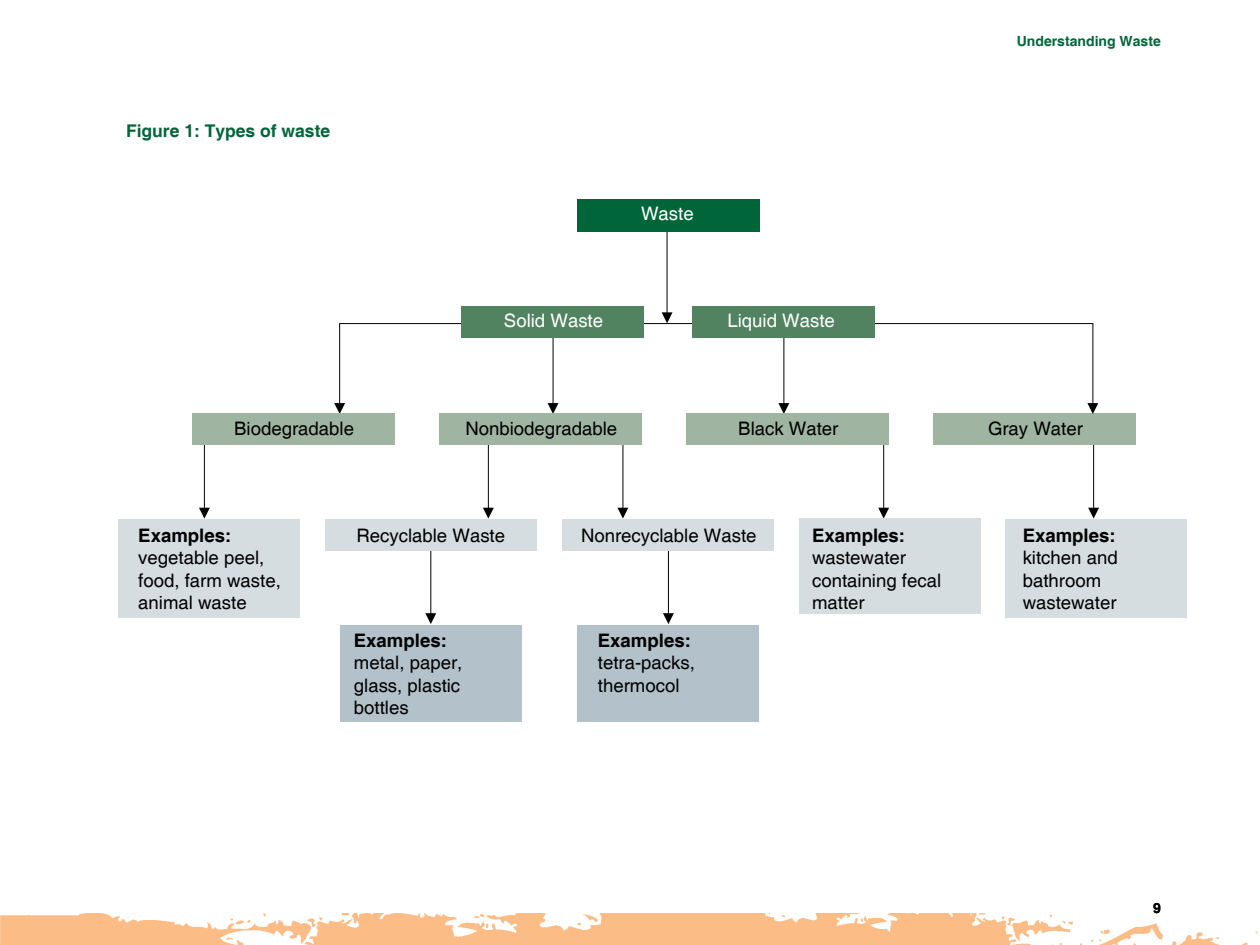
<style>
.page{position:relative;width:1260px;height:945px;background:#fff}
.page>*{position:absolute;margin:0;border:0;box-sizing:border-box;transform-origin:0 0}
.t1{font:18.55px/22.2px "Helvetica";color:#000}
.t2{font:700 18.55px "Helvetica";color:#000}
.t3{font:18.55px "Helvetica";color:#fff}
.t4{font:700 17.5px "Helvetica";color:#00663a}
.t5{font:700 14px "Helvetica";color:#00663a}
.t6{font:700 14px "Helvetica";color:#000}
</style>
<div class="page">
<img style="left:2px;top:913px;width:1256px;height:32px">
<img style="left:0;top:915px;width:2px;height:30px">
<hr style="left:667px;top:215px;width:1px;height:104px;background:#000">
<hr style="left:488px;top:442px;width:1px;height:72px;background:#000">
<svg style="left:483px;top:508px;width:11px;height:11px"></svg>
<hr style="left:430px;top:549px;width:1px;height:70px;background:#000">
<svg style="left:425px;top:613px;width:11px;height:11px"></svg>
<hr style="left:668px;top:550px;width:1px;height:69px;background:#000">
<svg style="left:663px;top:613px;width:11px;height:11px"></svg>
<hr style="left:622px;top:443px;width:1px;height:71px;background:#000">
<svg style="left:617px;top:508px;width:11px;height:11px"></svg>
<hr style="left:883px;top:443px;width:1px;height:71px;background:#000">
<svg style="left:878px;top:508px;width:11px;height:11px"></svg>
<hr style="left:1093px;top:443px;width:1px;height:71px;background:#000">
<svg style="left:1088px;top:508px;width:11px;height:11px"></svg>
<hr style="left:339px;top:323px;width:124px;height:1px;background:#000">
<hr style="left:339px;top:323px;width:1px;height:86px;background:#000">
<svg style="left:334px;top:403px;width:11px;height:10px"></svg>
<hr style="left:204px;top:441px;width:1px;height:73px;background:#000">
<svg style="left:199px;top:508px;width:11px;height:11px"></svg>
<hr style="left:783px;top:323px;width:1px;height:86px;background:#000">
<svg style="left:778px;top:403px;width:11px;height:10px"></svg>
<hr style="left:553px;top:323px;width:1px;height:86px;background:#000">
<svg style="left:548px;top:403px;width:10px;height:10px"></svg>
<hr style="left:873px;top:323px;width:220px;height:1px;background:#000">
<hr style="left:644px;top:323px;width:48px;height:1px;background:#000">
<div style="left:462px;top:316px;width:182px;height:22px;background:#518361"></div>
<div style="left:462px;top:306px;width:182px;height:21px;background:#518361"></div>
<div style="left:118px;top:519px;width:182px;height:99px;background:#d6dde1"></div>
<div style="left:799px;top:519px;width:182px;height:95px;background:#d6dde1"></div>
<div style="left:1005px;top:519px;width:181px;height:99px;background:#d6dde1"></div>
<div style="left:692px;top:316px;width:182px;height:22px;background:#518361"></div>
<div style="left:692px;top:306px;width:182px;height:21px;background:#518361"></div>
<div style="left:578px;top:210px;width:182px;height:21px;background:#00663a"></div>
<div style="left:578px;top:200px;width:182px;height:21px;background:#00663a"></div>
<div style="left:192px;top:423px;width:203px;height:22px;background:#9fb4a1"></div>
<div style="left:192px;top:413px;width:203px;height:21px;background:#9fb4a1"></div>
<div style="left:439px;top:423px;width:203px;height:22px;background:#9fb4a1"></div>
<div style="left:439px;top:413px;width:203px;height:21px;background:#9fb4a1"></div>
<div style="left:686px;top:423px;width:203px;height:22px;background:#9fb4a1"></div>
<div style="left:686px;top:413px;width:203px;height:21px;background:#9fb4a1"></div>
<div style="left:933px;top:423px;width:203px;height:22px;background:#9fb4a1"></div>
<div style="left:933px;top:413px;width:203px;height:21px;background:#9fb4a1"></div>
<div style="left:325px;top:519px;width:211px;height:32px;background:#d6dde1"></div>
<div style="left:563px;top:519px;width:211px;height:32px;background:#d6dde1"></div>
<div style="left:340px;top:657px;width:182px;height:65px;background:#b3c2ca"></div>
<div style="left:340px;top:625px;width:182px;height:65px;background:#b3c2ca"></div>
<div style="left:578px;top:657px;width:181px;height:65px;background:#b3c2ca"></div>
<div style="left:578px;top:625px;width:181px;height:65px;background:#b3c2ca"></div>
<svg style="left:662px;top:312px;width:11px;height:11px"></svg>
<hr style="left:1092px;top:323px;width:1px;height:86px;background:#000">
<svg style="left:1087px;top:403px;width:11px;height:11px"></svg>
<p class="t4" style="left:126px;top:120px;width:206px">Figure 1: Types of waste</p>
<p class="t3" style="left:504px;top:310px;width:101px">Solid Waste</p>
<p class="t3" style="left:641px;top:203px;width:54px">Waste</p>
<p class="t3" style="left:727px;top:310px;width:109px">Liquid Waste</p>
<p class="t5" style="left:1017px;top:33px;width:145px">Understanding Waste</p>
<p class="t1" style="left:234px;top:418px;width:121px">Biodegradable</p>
<p class="t1" style="left:465px;top:418px;width:153px">Nonbiodegradable</p>
<p class="t1" style="left:738px;top:418px;width:102px">Black Water</p>
<p class="t1" style="left:988px;top:418px;width:96px">Gray Water</p>
<p class="t2" style="left:138px;top:524px;width:94px">Examples:</p>
<p class="t1" style="left:356px;top:525px;width:150px">Recyclable Waste</p>
<p class="t1" style="left:581px;top:525px;width:177px">Nonrecyclable Waste</p>
<p class="t1" style="left:138px;top:547px;width:144px">vegetable peel, food, farm waste, animal waste</p>
<p class="t2" style="left:354px;top:629px;width:94px">Examples:</p>
<p class="t1" style="left:354px;top:652px;width:110px;text-align:justify">metal, paper, glass, plastic bottles</p>
<p class="t2" style="left:598px;top:629px;width:94px">Examples:</p>
<p class="t1" style="left:598px;top:652px;width:99px">tetra-packs, thermocol</p>
<p class="t2" style="left:812px;top:524px;width:94px">Examples:</p>
<p class="t1" style="left:812px;top:547px;width:131px">wastewater containing fecal matter</p>
<p class="t2" style="left:1023px;top:524px;width:94px">Examples:</p>
<p class="t1" style="left:1023px;top:547px;width:97px">kitchen and bathroom wastewater</p>
<p class="t6" style="left:1153px;top:900px;width:9px">9</p>
</div>
